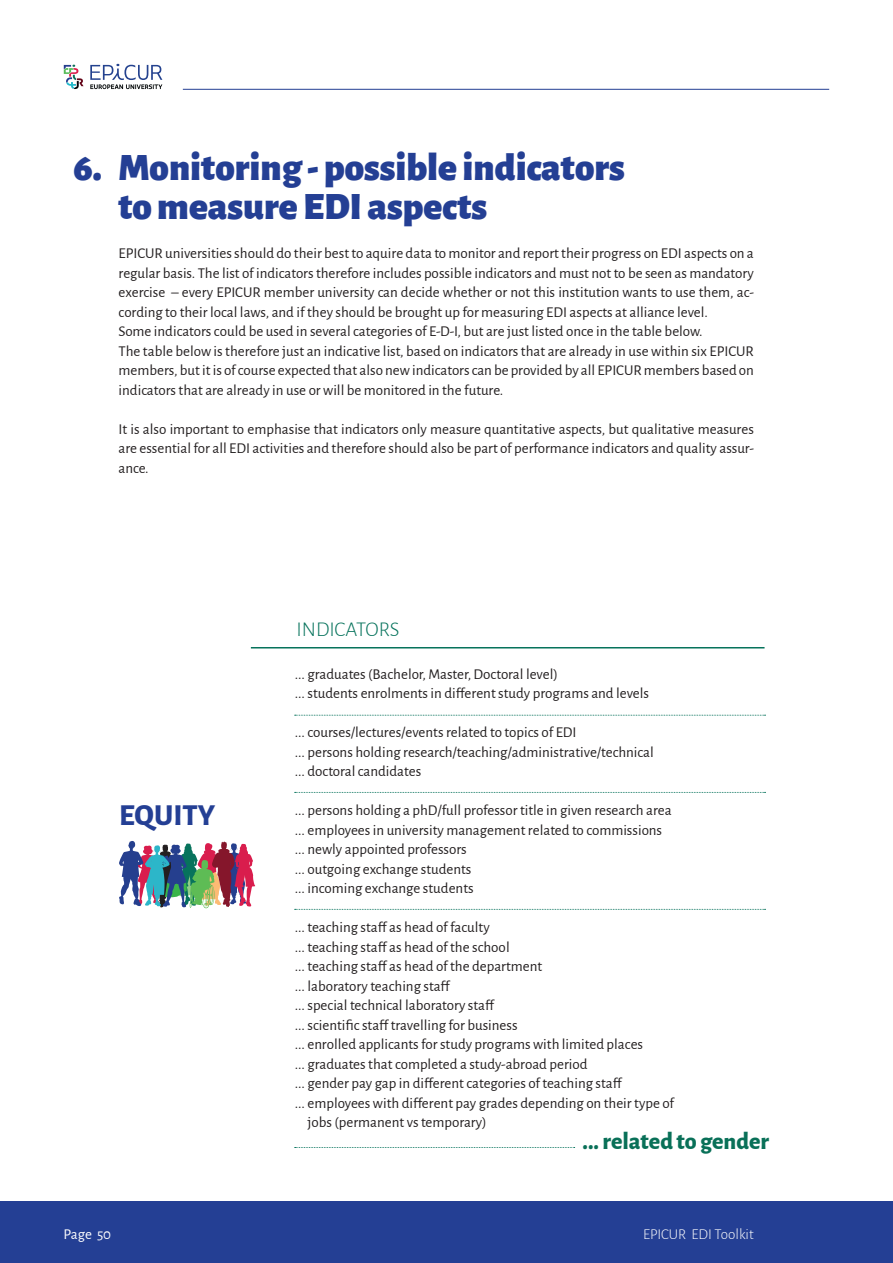
<style>
.page{position:relative;width:893px;height:1263px;background:#fff}
.page>*{position:absolute;margin:0;border:0;box-sizing:border-box;transform-origin:0 0}
.t1{font:900 39px/39px "Alegreya Sans";color:#243f94}
.t2{font:800 30px "Alegreya Sans";color:#243f94}
.t3{font:800 24px "Alegreya Sans";color:#097058}
.t4{font:300 21px "Alegreya Sans";color:#07735c}
.t5{font:15px/19.5px "Alegreya Sans";color:#231f20}
.t6{font:300 15px "Alegreya Sans";color:#fff}
.t7{font:15px "Alegreya Sans";color:#fff}
</style>
<div class="page">
<div style="left:0;top:1201px;width:893px;height:62px;background:#243f94"></div>
<svg style="left:90px;top:64px;width:72px;height:25px"></svg>
<svg style="left:64px;top:65px;width:20px;height:24px"></svg>
<hr style="left:251px;top:647px;width:514px;height:1px;background:#07735c">
<svg style="left:295px;top:715px;width:471px;height:1px"></svg>
<svg style="left:295px;top:792px;width:471px;height:1px"></svg>
<svg style="left:295px;top:909px;width:471px;height:1px"></svg>
<svg style="left:295px;top:1147px;width:280px;height:1px"></svg>
<hr style="left:183px;top:89px;width:646px;height:1px;background:#243f94">
<svg style="left:119px;top:841px;width:136px;height:67px"></svg>
<h1 class="t1" style="left:119px;top:144px;width:508px;text-indent:-45px">6. Monitoring - possible indicators to measure EDI aspects</h1>
<p class="t5" style="left:119px;top:243px;width:637px">EPICUR universities should do their best to aquire data to monitor and report their progress on EDI aspects on a regular basis. The list of indicators therefore includes possible indicators and must not to be seen as mandatory exercise – every EPICUR member university can decide whether or not this institution wants to use them, ac&shy;cording to their local laws, and if they should be brought up for measuring EDI aspects at alliance level.<br>Some indicators could be used in several categories of E-D-I, but are just listed once in the table below.<br>The table below is therefore just an indicative list, based on indicators that are already in use within six EPICUR members, but it is of course expected that also new indicators can be provided by all EPICUR members based on indicators that are already in use or will be monitored in the future.</p>
<p class="t5" style="left:119px;top:418px;width:637px;text-align:justify">It is also important to emphasise that indicators only measure quantitative aspects, but qualitative measures are essential for all EDI activities and therefore should also be part of performance indicators and quality assur&shy;ance.</p>
<h2 class="t2" style="left:119px;top:792px;width:97px">EQUITY</h2>
<h3 class="t4" style="left:297px;top:615px;width:105px">INDICATORS</h3>
<p class="t5" style="left:295px;top:663px;width:356px">... graduates (Bachelor, Master, Doctoral level)<br>... students enrolments in different study programs and levels</p>
<p class="t5" style="left:295px;top:722px;width:361px">... courses/lectures/events related to topics of EDI<br>... persons holding research/teaching/administrative/technical ... doctoral candidates</p>
<p class="t5" style="left:295px;top:800px;width:378px">... persons holding a phD/full professor title in given research area ... employees in university management related to commissions ... newly appointed professors<br>... outgoing exchange students<br>... incoming exchange students</p>
<p class="t5" style="left:295px;top:917px;width:197px">... teaching staff as head of faculty</p>
<p class="t5" style="left:295px;top:936px;width:217px">... teaching staff as head of the school</p>
<p class="t5" style="left:295px;top:956px;width:249px">... teaching staff as head of the department</p>
<p class="t5" style="left:295px;top:975px;width:156px">... laboratory teaching staff</p>
<p class="t5" style="left:295px;top:995px;width:201px">... special technical laboratory staff</p>
<p class="t5" style="left:295px;top:1014px;width:224px">... scientific staff travelling for business</p>
<p class="t5" style="left:295px;top:1034px;width:350px">... enrolled applicants for study programs with limited places</p>
<p class="t5" style="left:295px;top:1053px;width:295px">... graduates that completed a study-abroad period</p>
<p class="t5" style="left:295px;top:1073px;width:329px">... gender pay gap in different categories of teaching staff</p>
<p class="t5" style="left:295px;top:1092px;width:381px">... employees with different pay grades depending on their type of</p>
<p class="t5" style="left:307px;top:1112px;width:181px">jobs (permanent vs temporary)</p>
<h3 class="t3" style="left:583px;top:1123px;width:188px">... related to gender</h3>
<p class="t7" style="left:64px;top:1223px;width:49px">Page 50</p>
<p class="t6" style="left:643px;top:1224px;width:112px">EPICUR EDI Toolkit</p>
</div>
